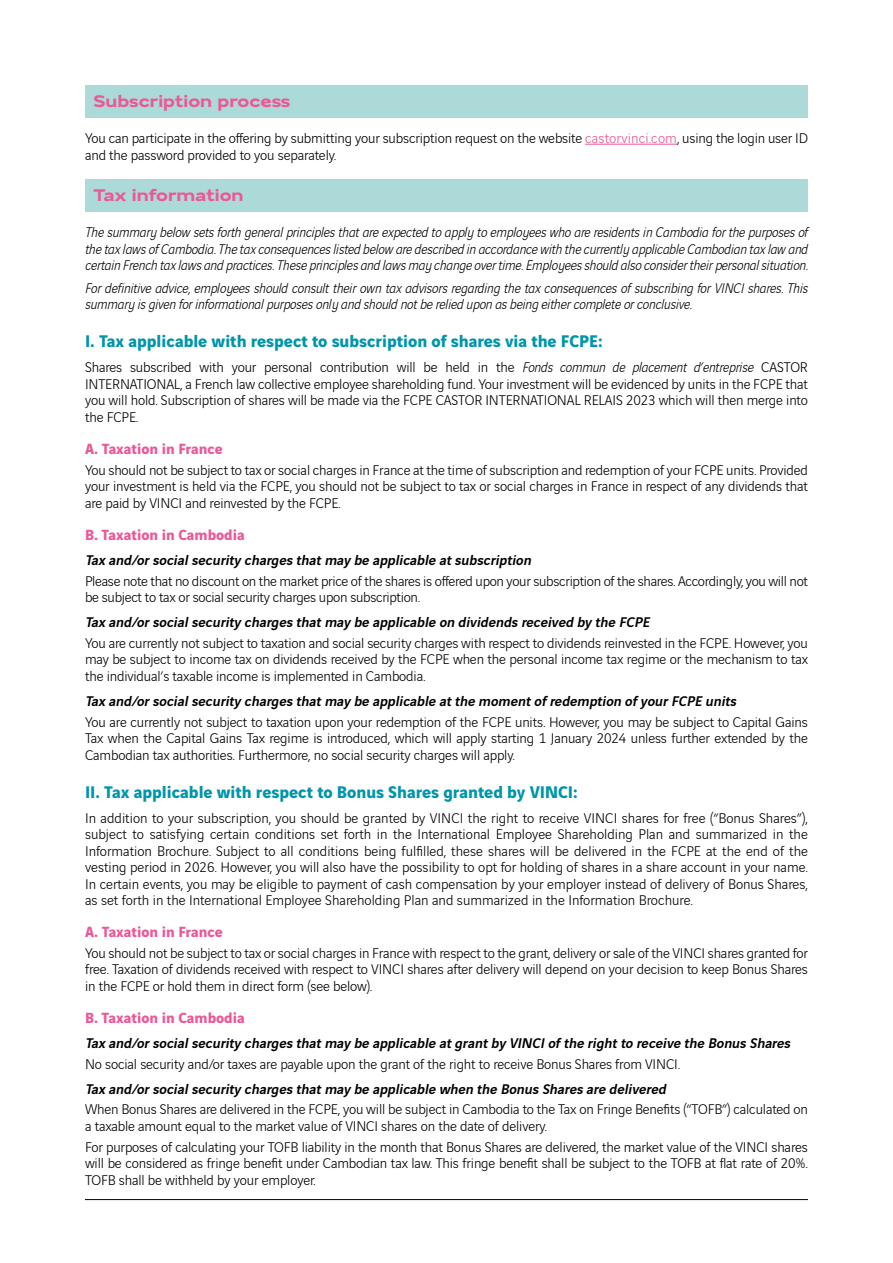
<style>
.page{position:relative;width:893px;height:1263px;background:#fff}
.page>*{position:absolute;margin:0;border:0;box-sizing:border-box;transform-origin:0 0}
.t1{font:700 18px "Vinci Sans";color:#0095aa}
.t2{font:700 18px "Vinci Sans Expanded";color:#eb5898}
.t3{font:700 15.75px "Vinci Sans";color:#eb5898}
.t4{font:300 15px/16.5px "Vinci Sans";letter-spacing:-.01em;color:#000;text-align:justify}
.t5{font:italic 300 15px/16.5px "Vinci Sans";letter-spacing:-.01em;color:#000;text-align:justify}
.t6{font:italic 500 15px "Vinci Sans";color:#000}
.s1{color:#eb5898}
.s2{font-style:italic}
</style>
<div class="page">
<hr style="left:85px;top:1199px;width:723px;height:1px;background:#000">
<hr style="left:585px;top:144px;width:92px;height:1px;background:#eb5898">
<div style="left:85px;top:85px;width:723px;height:33px;background:#acdad8"></div>
<div style="left:85px;top:179px;width:723px;height:33px;background:#acdad8"></div>
<p class="t2" style="left:94px;top:88px;width:198px">Subscription process</p>
<p class="t4" style="left:85px;top:129px;width:724px">You can participate in the offering by submitting your subscription request on the website <span class="s1">castor.vinci.com</span>, using the login user ID and the password provided to you separately.</p>
<p class="t2" style="left:94px;top:182px;width:152px">Tax information</p>
<p class="t5" style="left:85px;top:223px;width:724px">The summary below sets forth general principles that are expected to apply to employees who are residents in Cambodia for the purposes of the tax laws of Cambodia. The tax consequences listed below are described in accordance with the currently applicable Cambodian tax law and certain French tax laws and practices. These principles and laws may change over time. Employees should also consider their personal situation.</p>
<p class="t5" style="left:85px;top:279px;width:724px">For definitive advice, employees should consult their own tax advisors regarding the tax consequences of subscribing for VINCI shares. This summary is given for informational purposes only and should not be relied upon as being either complete or conclusive.</p>
<p class="t1" style="left:85px;top:327px;width:519px">I. Tax applicable with respect to subscription of shares via the FCPE:</p>
<p class="t4" style="left:85px;top:358px;width:724px">Shares subscribed with your personal contribution will be held in the <span class="s2">Fonds commun de placement d’entreprise</span> CASTOR INTERNATIONAL, a French law collective employee shareholding fund. Your investment will be evidenced by units in the FCPE that you will hold. Subscription of shares will be made via the FCPE CASTOR INTERNATIONAL RELAIS 2023 which will then merge into the FCPE.</p>
<p class="t3" style="left:85px;top:436px;width:139px">A. Taxation in France</p>
<p class="t4" style="left:85px;top:460px;width:724px">You should not be subject to tax or social charges in France at the time of subscription and redemption of your FCPE units. Provided your investment is held via the FCPE, you should not be subject to tax or social charges in France in respect of any dividends that are paid by VINCI and reinvested by the FCPE.</p>
<p class="t3" style="left:85px;top:522px;width:161px">B. Taxation in Cambodia</p>
<p class="t6" style="left:85px;top:548px;width:451px">Tax and/orsocialsecurity chargesthatmay be applicable atsubscription</p>
<p class="t4" style="left:85px;top:571px;width:724px">Please note that no discount on the market price of the shares is offered upon your subscription of the shares. Accordingly, you will not be subject to tax or social security charges upon subscription.</p>
<p class="t6" style="left:85px;top:610px;width:569px">Tax and/orsocialsecurity chargesthatmay be applicable on dividendsreceived by the FCPE</p>
<p class="t4" style="left:85px;top:633px;width:724px">You are currently not subject to taxation and social security charges with respect to dividends reinvested in the FCPE. However, you may be subject to income tax on dividends received by the FCPE when the personal income tax regime or the mechanism to tax the individual’s taxable income is implemented in Cambodia.</p>
<p class="t6" style="left:85px;top:689px;width:656px">Tax and/orsocialsecurity chargesthatmay be applicable atthe momentofredemption ofyourFCPE units</p>
<p class="t4" style="left:85px;top:712px;width:724px">You are currently not subject to taxation upon your redemption of the FCPE units. However, you may be subject to Capital Gains Tax when the Capital Gains Tax regime is introduced, which will apply starting 1 January 2024 unless further extended by the Cambodian tax authorities. Furthermore, no social security charges will apply.</p>
<p class="t1" style="left:85px;top:777px;width:494px">II. Tax applicable with respect to Bonus Shares granted by VINCI:</p>
<p class="t4" style="left:85px;top:808px;width:724px">In addition to your subscription, you should be granted by VINCI the right to receive VINCI shares for free (“Bonus Shares”), subject to satisfying certain conditions set forth in the International Employee Shareholding Plan and summarized in the Information Brochure. Subject to all conditions being fulfilled, these shares will be delivered in the FCPE at the end of the vesting period in 2026. However, you will also have the possibility to opt for holding of shares in a share account in your name.<br>In certain events, you may be eligible to payment of cash compensation by your employer instead of delivery of Bonus Shares, as set forth in the International Employee Shareholding Plan and summarized in the Information Brochure.</p>
<p class="t3" style="left:85px;top:919px;width:139px">A. Taxation in France</p>
<p class="t4" style="left:85px;top:943px;width:724px">You should not be subject to tax or social charges in France with respect to the grant, delivery or sale of the VINCI shares granted for free. Taxation of dividends received with respect to VINCI shares after delivery will depend on your decision to keep Bonus Shares in the FCPE or hold them in direct form (see below).</p>
<p class="t3" style="left:85px;top:1005px;width:161px">B. Taxation in Cambodia</p>
<p class="t6" style="left:85px;top:1031px;width:710px">Tax and/orsocialsecurity chargesthatmay be applicable atgrantby VINCIofthe rightto receive the BonusShares</p>
<p class="t4" style="left:85px;top:1054px;width:597px">No social security and/or taxes are payable upon the grant of the right to receive Bonus Shares from VINCI.</p>
<p class="t6" style="left:85px;top:1077px;width:586px">Tax and/orsocialsecurity chargesthatmay be applicable when the BonusSharesare delivered</p>
<p class="t4" style="left:85px;top:1100px;width:724px">When Bonus Shares are delivered in the FCPE, you will be subject in Cambodia to the Tax on Fringe Benefits (“TOFB”) calculated on a taxable amount equal to the market value of VINCI shares on the date of delivery.</p>
<p class="t4" style="left:85px;top:1137px;width:724px">For purposes of calculating your TOFB liability in the month that Bonus Shares are delivered, the market value of the VINCI shares will be considered as fringe benefit under Cambodian tax law. This fringe benefit shall be subject to the TOFB at flat rate of 20%.<br>TOFB shall be withheld by your employer.</p>
</div>
